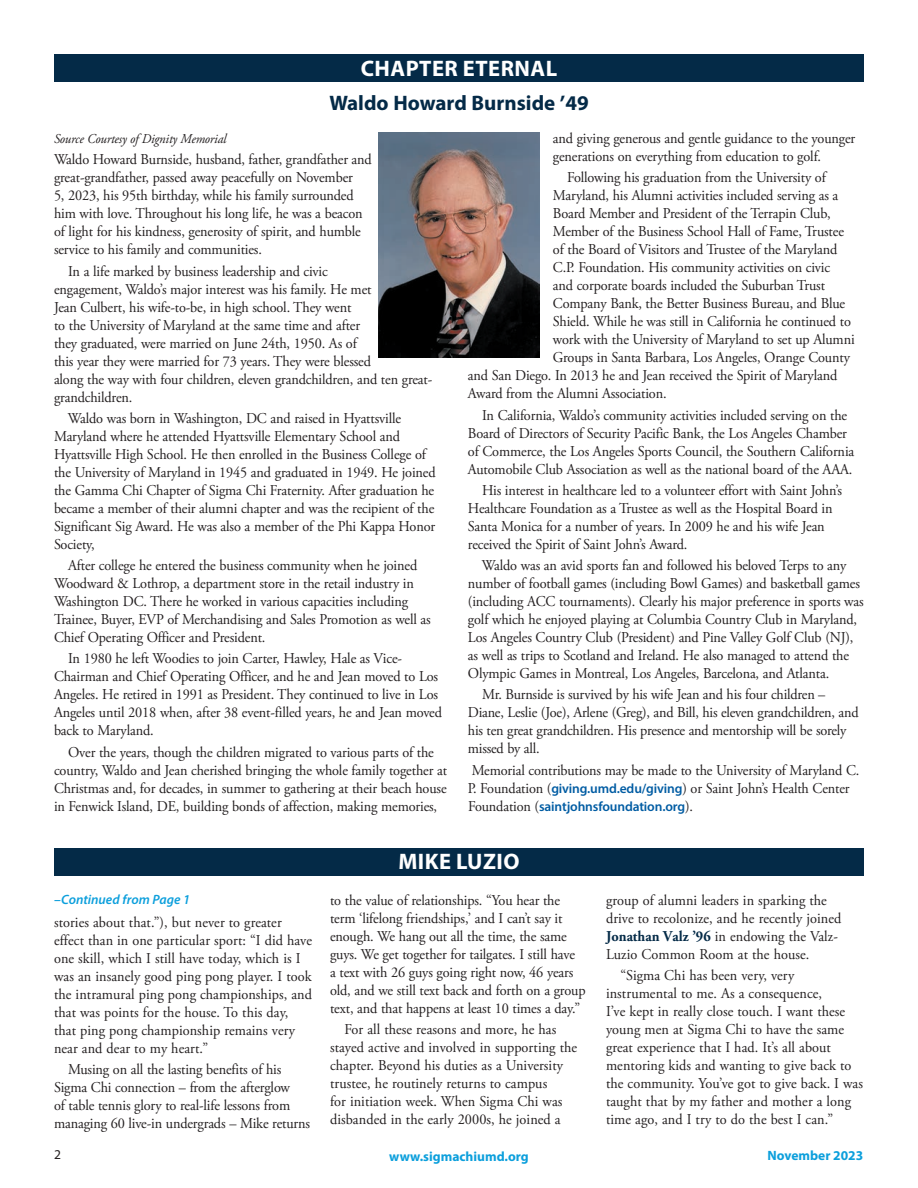
<style>
.page{position:relative;width:918px;height:1188px;background:#fff}
.page>*{position:absolute;margin:0;border:0;box-sizing:border-box;transform-origin:0 0}
.t1{font:700 22.5px "Myriad Pro";letter-spacing:.02em;color:#fff}
.t2{font:700 21px "Myriad Pro";color:#042a47}
.t3{font:15px/18px "Adobe Garamond Pro";letter-spacing:-.01em;color:#231f20;scale:.95 1}
.t4{font:600 13.5px "Myriad Pro";letter-spacing:-.01em;color:#015ca3}
.t5{font:700 13.5px "Myriad Pro";color:#0c9fdc}
.t6{font:italic 13.5px "Adobe Garamond Pro";letter-spacing:-.01em;color:#231f20;scale:.95 1}
.t7{font:italic 600 13.5px "Myriad Pro";color:#0c9fdc}
.t8{font:13.5px "Myriad Pro";color:#231f20}
.s1{font-family:"Myriad Pro";font-weight:600;font-size:13.5px;color:#015ca3}
.s2{font-family:"Adobe Garamond Pro";font-weight:400;font-size:15px;color:#231f20}
.s3{font-weight:700;color:#042a47}
</style>
<div class="page">
<div style="left:54px;top:55px;width:810px;height:27px;background:#042a47"></div>
<img style="left:379px;top:132px;width:160px;height:226px">
<div style="left:54px;top:848px;width:810px;height:28px;background:#042a47"></div>
<h1 class="t1" style="left:361px;top:54px;width:198px">CHAPTER ETERNAL</h1>
<h2 class="t2" style="left:329px;top:89px;width:261px">Waldo Howard Burnside ’49</h2>
<p class="t6" style="left:54px;top:131px;width:183px">Source Courtesy of Dignity Memorial</p>
<p class="t3" style="left:54px;top:151px;width:336px">Waldo Howard Burnside, husband, father, grandfather and great-grandfather, passed away peacefully on November<br>5, 2023, his 95th birthday, while his family surrounded him with love. Throughout his long life, he was a beacon of light for his kindness, generosity of spirit, and humble service to his family and communities.</p>
<p class="t3" style="left:54px;top:262px;width:400px;text-indent:14px">In a life marked by business leadership and civic<br>engagement, Waldo’s major interest was his family. He met<br>Jean Culbert, his wife-to-be, in high school. They went<br>to the University of Maryland at the same time and after<br>they graduated, were married on June 24th, 1950. As of<br>this year they were married for 73 years. They were blessed<br>along the way with four children, eleven grandchildren, and ten great&shy;grandchildren.</p>
<p class="t3" style="left:54px;top:410px;width:403px;text-indent:14px">Waldo was born in Washington, DC and raised in Hyattsville Maryland where he attended Hyattsville Elementary School and Hyattsville High School. He then enrolled in the Business College of the University of Maryland in 1945 and graduated in 1949. He joined the Gamma Chi Chapter of Sigma Chi Fraternity. After graduation he became a member of their alumni chapter and was the recipient of the Significant Sig Award. He was also a member of the Phi Kappa Honor Society,</p>
<p class="t3" style="left:54px;top:557px;width:398px;text-indent:14px">After college he entered the business community when he joined Woodward &amp; Lothrop, a department store in the retail industry in Washington DC. There he worked in various capacities including Trainee, Buyer, EVP of Merchandising and Sales Promotion as well as Chief Operating Officer and President.</p>
<p class="t3" style="left:54px;top:650px;width:410px;text-indent:14px">In 1980 he left Woodies to join Carter, Hawley, Hale as Vice-Chairman and Chief Operating Officer, and he and Jean moved to Los Angeles. He retired in 1991 as President. They continued to live in Los Angeles until 2018 when, after 38 event-filled years, he and Jean moved back to Maryland.</p>
<p class="t3" style="left:54px;top:743px;width:415px;text-indent:14px">Over the years, though the children migrated to various parts of the country, Waldo and Jean cherished bringing the whole family together at Christmas and, for decades, in summer to gathering at their beach house in Fenwick Island, DE, building bonds of affection, making memories,</p>
<p class="t3" style="left:553px;top:130px;width:320px">and giving generous and gentle guidance to the younger generations on everything from education to golf.</p>
<p class="t3" style="left:567px;top:169px;width:274px">Following his graduation from the University of</p>
<p class="t3" style="left:553px;top:187px;width:302px">Maryland, his Alumni activities included serving as a</p>
<p class="t3" style="left:553px;top:205px;width:294px">Board Member and President of the Terrapin Club,</p>
<p class="t3" style="left:553px;top:223px;width:308px">Member of the Business School Hall of Fame, Trustee</p>
<p class="t3" style="left:553px;top:241px;width:301px">of the Board of Visitors and Trustee of the Maryland</p>
<p class="t3" style="left:553px;top:259px;width:293px">C.P. Foundation. His community activities on civic</p>
<p class="t3" style="left:553px;top:277px;width:288px">and corporate boards included the Suburban Trust</p>
<p class="t3" style="left:553px;top:295px;width:309px">Company Bank, the Better Business Bureau, and Blue</p>
<p class="t3" style="left:553px;top:313px;width:315px">Shield. While he was still in California he continued to</p>
<p class="t3" style="left:553px;top:331px;width:319px">work with the University of Maryland to set up Alumni</p>
<p class="t3" style="left:553px;top:349px;width:314px">Groups in Santa Barbara, Los Angeles, Orange County</p>
<p class="t3" style="left:468px;top:367px;width:390px">and San Diego. In 2013 he and Jean received the Spirit of Maryland</p>
<p class="t3" style="left:468px;top:385px;width:211px">Award from the Alumni Association.</p>
<p class="t3" style="left:468px;top:406px;width:408px;text-align:center">In California, Waldo’s community activities included serving on the Board of Directors of Security Pacific Bank, the Los Angeles Chamber of Commerce, the Los Angeles Sports Council, the Southern California Automobile Club Association as well as the national board of the AAA.</p>
<p class="t3" style="left:468px;top:482px;width:395px;text-indent:14px">His interest in healthcare led to a volunteer effort with Saint John’s Healthcare Foundation as a Trustee as well as the Hospital Board in Santa Monica for a number of years. In 2009 he and his wife Jean received the Spirit of Saint John’s Award.</p>
<p class="t3" style="left:468px;top:557px;width:418px;text-indent:14px">Waldo was an avid sports fan and followed his beloved Terps to any number of football games (including Bowl Games) and basketball games (including ACC tournaments). Clearly his major preference in sports was golf which he enjoyed playing at Columbia Country Club in Maryland, Los Angeles Country Club (President) and Pine Valley Golf Club (NJ), as well as trips to Scotland and Ireland. He also managed to attend the Olympic Games in Montreal, Los Angeles, Barcelona, and Atlanta.</p>
<p class="t3" style="left:468px;top:686px;width:413px;text-indent:14px">Mr. Burnside is survived by his wife Jean and his four children – Diane, Leslie (Joe), Arlene (Greg), and Bill, his eleven grandchildren, and his ten great grandchildren. His presence and mentorship will be sorely missed by all.</p>
<p class="t3" style="left:468px;top:761px;width:414px">Memorial contributions may be made to the University of Maryland C.<br>P. Foundation (<span class="s1">giving.umd.edu/giving</span>) or Saint John’s Health Center</p>
<p class="t4" style="left:468px;top:798px;width:227px"><span class="s2">Foundation (</span>saintjohnsfoundation.org<span class="s2">).</span></p>
<p class="t7" style="left:54px;top:891px;width:138px">–Continued from Page 1</p>
<p class="t3" style="left:54px;top:914px;width:273px">stories about that.”), but never to greater effect than in one particular sport: “I did have one skill, which I still have today, which is I was an insanely good ping pong player. I took the intramural ping pong championships, and that was points for the house. To this day, that ping pong championship remains very near and dear to my heart.”</p>
<p class="t3" style="left:54px;top:1061px;width:271px;text-indent:14px">Musing on all the lasting benefits of his Sigma Chi connection – from the afterglow<br>of table tennis glory to real-life lessons from managing 60 live-in undergrads – Mike returns</p>
<h1 class="t1" style="left:398px;top:847px;width:123px">MIKE LUZIO</h1>
<p class="t3" style="left:330px;top:891px;width:271px">to the value of relationships. “You hear the term ‘lifelong friendships,’ and I can’t say it enough. We hang out all the time, the same guys. We get together for tailgates. I still have<br>a text with 26 guys going right now, 46 years old, and we still text back and forth on a group text, and that happens at least 10 times a day.”</p>
<p class="t3" style="left:330px;top:1021px;width:262px;text-indent:14px">For all these reasons and more, he has stayed active and involved in supporting the chapter. Beyond his duties as a University trustee, he routinely returns to campus<br>for initiation week. When Sigma Chi was disbanded in the early 2000s, he joined a</p>
<p class="t3" style="left:606px;top:891px;width:249px">group of alumni leaders in sparking the drive to recolonize, and he recently joined <span class="s3">Jonathan Valz ’96</span> in endowing the Valz-Luzio Common Room at the house.</p>
<p class="t3" style="left:606px;top:967px;width:272px;text-indent:14px">“Sigma Chi has been very, very instrumental to me. As a consequence,<br>I’ve kept in really close touch. I want these young men at Sigma Chi to have the same great experience that I had. It’s all about mentoring kids and wanting to give back to the community. You’ve got to give back. I was taught that by my father and mother a long time ago, and I try to do the best I can.”</p>
<p class="t8" style="left:54px;top:1146px;width:8px">2</p>
<p class="t5" style="left:389px;top:1147px;width:141px">www.sigmachiumd.org</p>
<p class="t5" style="left:768px;top:1147px;width:97px">November 2023</p>
</div>
